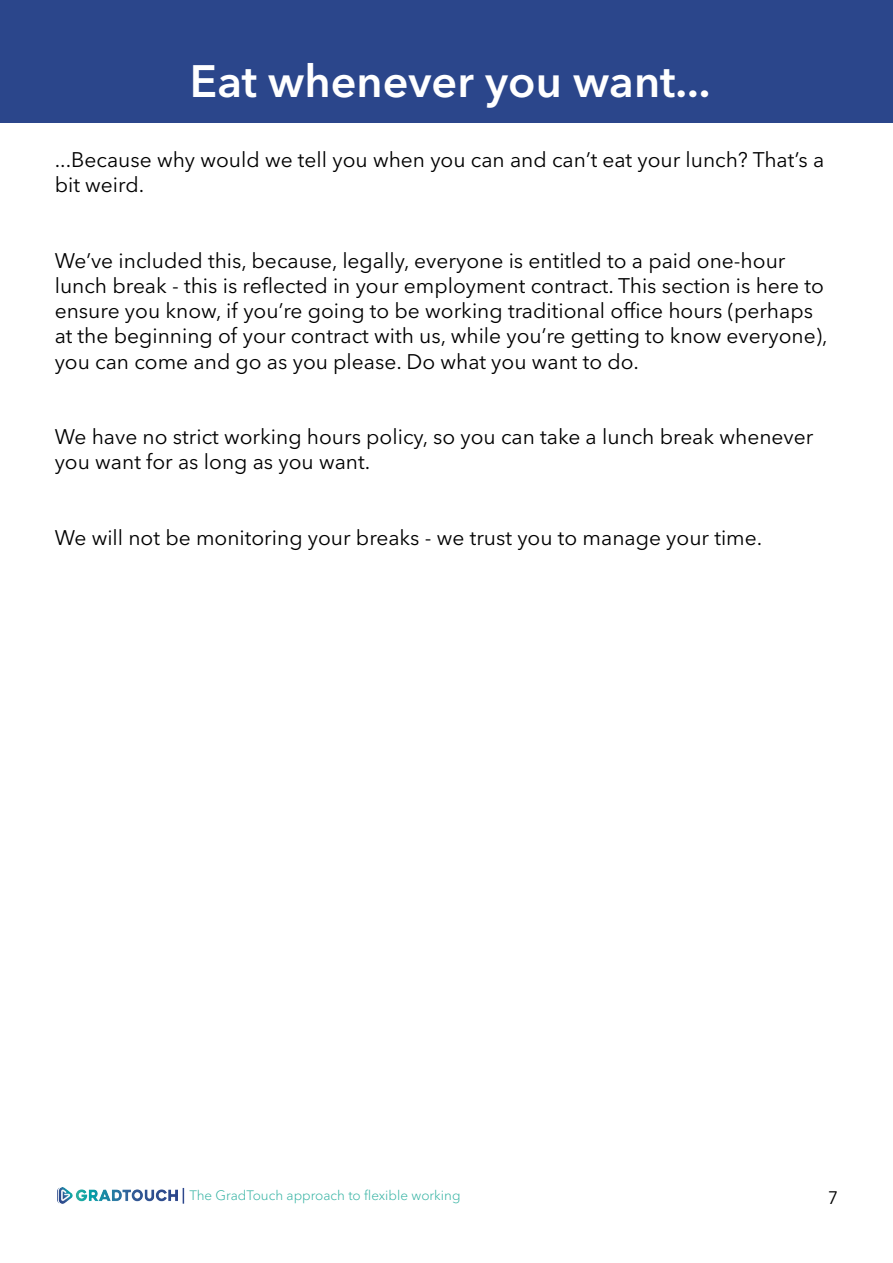
<style>
.page{position:relative;width:893px;height:1263px;background:#fff}
.page>*{position:absolute;margin:0;border:0;box-sizing:border-box;transform-origin:0 0}
.t1{font:600 45px "Avenir Next";color:#fff}
.t2{font:21px/25.2px "Avenir Next";color:#000}
.t3{font:18px "Avenir Next";color:#000}
.t4{font:300 13.5px "Avenir Next";color:#33b2a2}
</style>
<div class="page">
<img style="left:57px;top:1188px;width:120px;height:16px">
<svg style="left:183px;top:1188px;width:1px;height:16px"></svg>
<div style="left:0;top:0;width:893px;height:122px;background:#2b468b"></div>
<p class="t1" style="left:190px;top:54px;width:522px">Eat whenever you want...</p>
<p class="t2" style="left:55px;top:147px;width:771px">...Because why would we tell you when you can and can’t eat your lunch? That’s a bit weird.</p>
<p class="t2" style="left:55px;top:248px;width:774px">We’ve included this, because, legally, everyone is entitled to a paid one-hour lunch break - this is reflected in your employment contract. This section is here to ensure you know, if you’re going to be working traditional office hours (perhaps at the beginning of your contract with us, while you’re getting to know everyone), you can come and go as you please. Do what you want to do.</p>
<p class="t2" style="left:55px;top:424px;width:760px">We have no strict working hours policy, so you can take a lunch break whenever you want for as long as you want.</p>
<p class="t2" style="left:55px;top:525px;width:709px">We will not be monitoring your breaks - we trust you to manage your time.</p>
<p class="t4" style="left:189px;top:1187px;width:273px">The GradTouch approach to flexible working</p>
<p class="t3" style="left:828px;top:1187px;width:12px">7</p>
</div>
